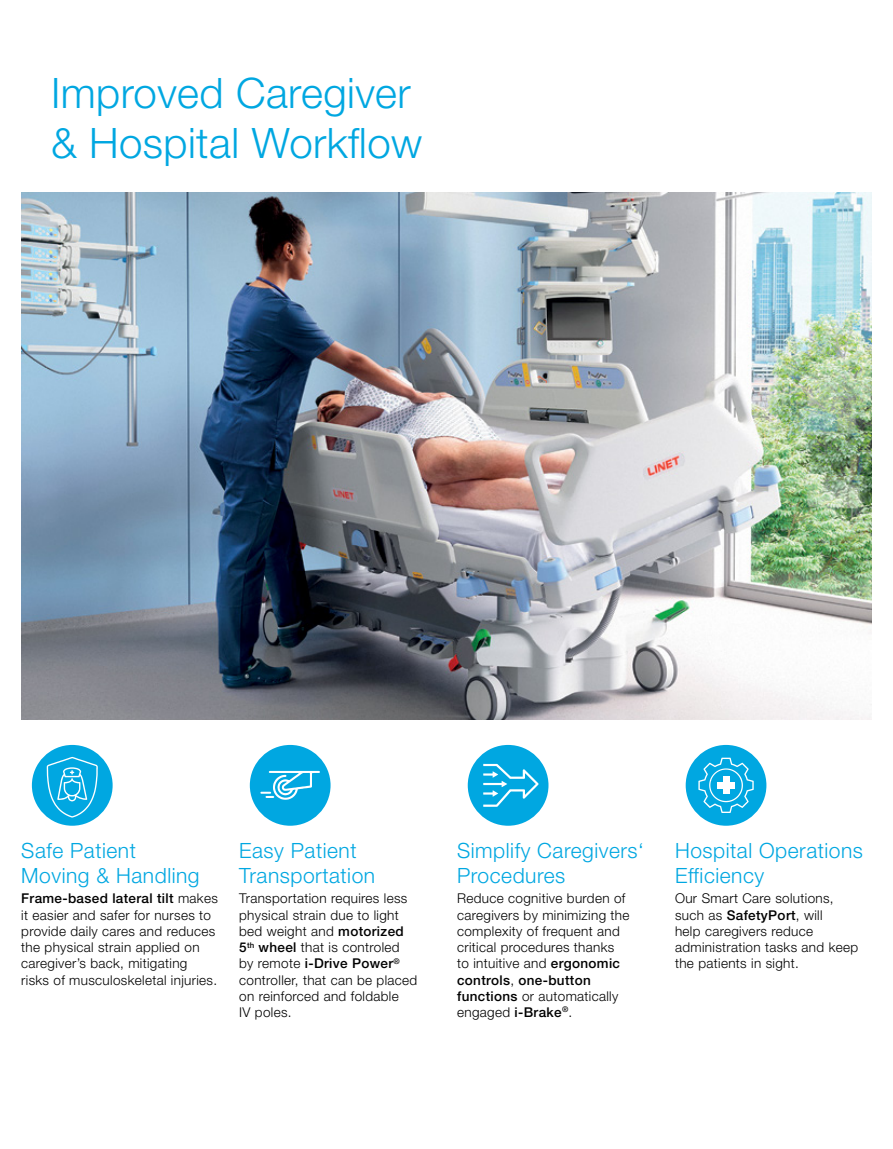
<style>
.page{position:relative;width:893px;height:1149px;background:#fff}
.page>*{position:absolute;margin:0;border:0;box-sizing:border-box;transform-origin:0 0}
._001_bullet{font:300 42px/50.4px "Helvetica Neue LT Pro";letter-spacing:.01em;color:#00a7e1}
._001_bullet-2{font:300 21px/25.2px "Helvetica Neue LT Pro";letter-spacing:.025em;color:#00a7e1}
._001_bullet-3{font:300 13.5px/16.2px "Helvetica Neue LT Pro";letter-spacing:.025em;color:#000}
.s1{font-weight:500}
</style>
<div class="page">
<img style="left:21px;top:193px;width:851px;height:526px">
<div style="left:250px;top:744px;width:81px;height:81px;background:#00a7e1;border-radius:50%"></div>
<svg style="left:260px;top:770px;width:60px;height:29px"></svg>
<div style="left:468px;top:744px;width:80px;height:81px;background:#00a7e1;border-radius:50%"></div>
<svg style="left:483px;top:763px;width:55px;height:43px"></svg>
<div style="left:686px;top:744px;width:80px;height:81px;background:#00a7e1;border-radius:50%"></div>
<svg style="left:698px;top:757px;width:56px;height:55px"></svg>
<div style="left:717px;top:782px;width:18px;height:6px;background:#fff"></div>
<div style="left:723px;top:776px;width:6px;height:18px;background:#fff"></div>
<div style="left:32px;top:744px;width:81px;height:81px;background:#00a7e1;border-radius:50%"></div>
<svg style="left:47px;top:756px;width:51px;height:61px"></svg>
<p class="_001_bullet" style="left:51px;top:67px;width:373px">Improved Caregiver &amp; Hospital Workflow</p>
<p class="_001_bullet-2" style="left:21px;top:837px;width:180px">Safe Patient<br>Moving &amp; Handling</p>
<p class="_001_bullet-3" style="left:21px;top:890px;width:198px"><span class="s1">Frame-based lateral tilt</span> makes it easier and safer for nurses to provide daily cares and reduces the physical strain applied on caregiver’s back, mitigating risks of musculoskeletal injuries.</p>
<p class="_001_bullet-2" style="left:239px;top:837px;width:137px">Easy Patient<br>Transportation</p>
<p class="_001_bullet-3" style="left:239px;top:890px;width:180px">Transportation requires less physical strain due to light bed weight and <span class="s1">motorized<br>5</span><sup>th</sup> <span class="s1">wheel</span> that is controled by remote <span class="s1">i-Drive Power</span><sup>® </sup>controller, that can be placed on reinforced and foldable<br>IV poles.</p>
<p class="_001_bullet-2" style="left:457px;top:837px;width:188px">Simplify Caregivers‘<br>Procedures</p>
<p class="_001_bullet-3" style="left:457px;top:890px;width:174px">Reduce cognitive burden of caregivers by minimizing the complexity of frequent and critical procedures thanks to intuitive and <span class="s1">ergonomic controls</span>, <span class="s1">one-button functions</span> or automatically engaged <span class="s1">i-Brake</span><sup>®</sup>.</p>
<p class="_001_bullet-2" style="left:675px;top:837px;width:189px">Hospital Operations<br>Efficiency</p>
<p class="_001_bullet-3" style="left:675px;top:890px;width:185px">Our Smart Care solutions, such as <span class="s1">SafetyPort</span>, will<br>help caregivers reduce administration tasks and keep the patients in sight.</p>
</div>
